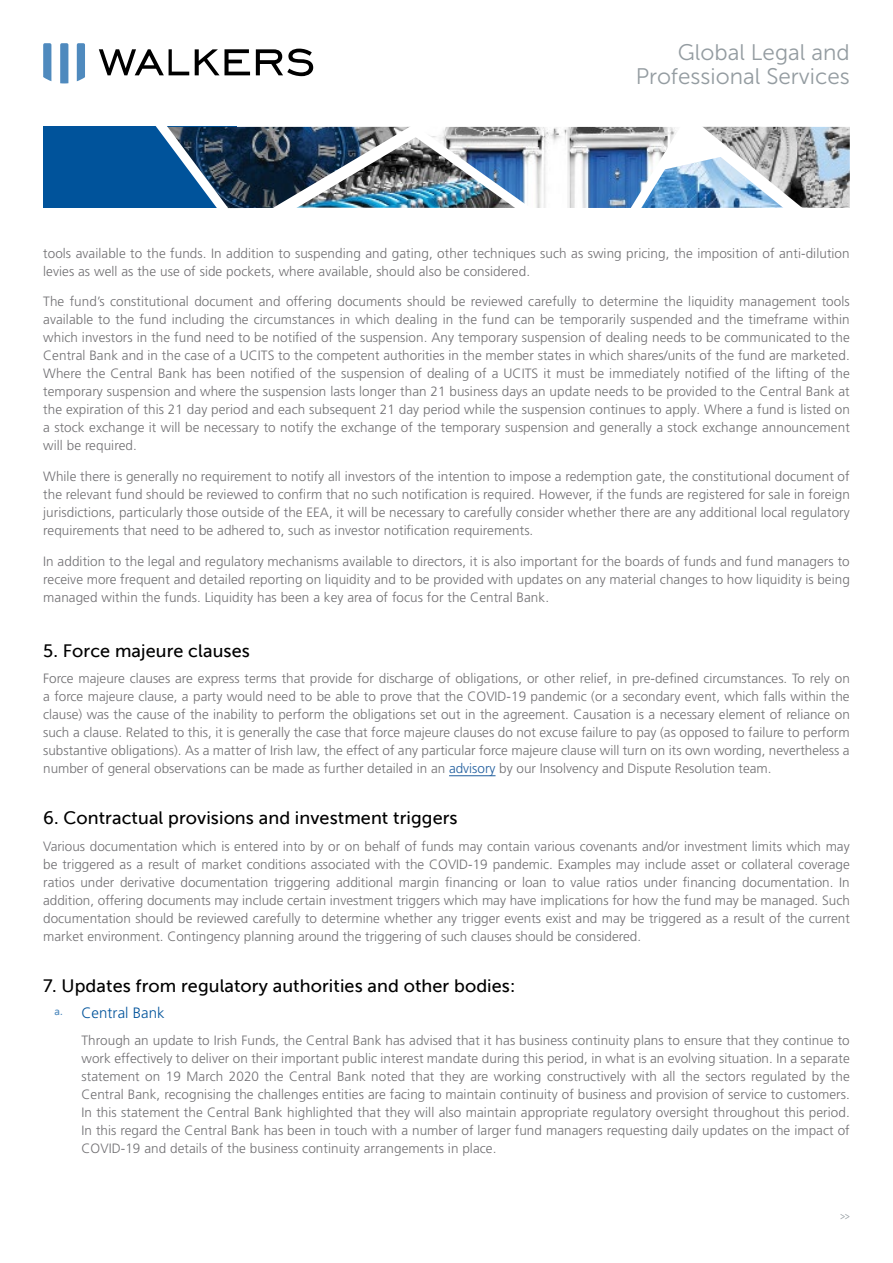
<style>
.page{position:relative;width:893px;height:1263px;background:#fff}
.page>*{position:absolute;margin:0;border:0;box-sizing:border-box;transform-origin:0 0}
.t1{font:22.5px/24px "Museo Sans 300";color:#949ca1;text-align:right}
.t2{font:18px "Museo Sans 500";letter-spacing:.005em;color:#000}
.t3{font:300 15px "Frutiger LT Pro";letter-spacing:.005em;color:#00539b}
.t4{font:300 13.5px/18px "Frutiger LT Pro";letter-spacing:.005em;color:#717073;text-align:justify}
.t5{font:12px "Museo Sans 300";color:#949ca1;scale:.75 1}
.s1{color:#215e9e}
</style>
<div class="page">
<svg style="left:99px;top:49px;width:90px;height:26px"></svg>
<svg style="left:195px;top:49px;width:55px;height:26px"></svg>
<svg style="left:256px;top:49px;width:57px;height:27px"></svg>
<svg style="left:43px;top:43px;width:8px;height:38px"></svg>
<svg style="left:60px;top:43px;width:8px;height:40px"></svg>
<svg style="left:77px;top:43px;width:8px;height:38px"></svg>
<div style="left:43px;top:127px;width:194px;height:81px;background:#00539b"></div>
<img style="left:237px;top:127px;width:383px;height:81px">
<img style="left:819px;top:127px;width:31px;height:81px">
<svg style="left:145px;top:126px;width:92px;height:83px"></svg>
<img style="left:258px;top:126px;width:288px;height:82px">
<svg style="left:620px;top:126px;width:199px;height:82px"></svg>
<hr style="left:449px;top:775px;width:47px;height:1px;background:#215e9e">
<h1 class="t1" style="left:636px;top:41px;width:216px">Global Legal and<br>Professional Services</h1>
<p class="t4" style="left:43px;top:244px;width:808px">tools available to the funds. In addition to suspending and gating, other techniques such as swing pricing, the imposition of anti-dilution levies as well as the use of side pockets, where available, should also be considered.</p>
<p class="t4" style="left:43px;top:293px;width:808px">The fund’s constitutional document and offering documents should be reviewed carefully to determine the liquidity management tools available to the fund including the circumstances in which dealing in the fund can be temporarily suspended and the timeframe within which investors in the fund need to be notified of the suspension. Any temporary suspension of dealing needs to be communicated to the Central Bank and in the case of a UCITS to the competent authorities in the member states in which shares/units of the fund are marketed.<br>Where the Central Bank has been notified of the suspension of dealing of a UCITS it must be immediately notified of the lifting of the temporary suspension and where the suspension lasts longer than 21 business days an update needs to be provided to the Central Bank at the expiration of this 21 day period and each subsequent 21 day period while the suspension continues to apply. Where a fund is listed on a stock exchange it will be necessary to notify the exchange of the temporary suspension and generally a stock exchange announcement will be required.</p>
<p class="t4" style="left:43px;top:468px;width:808px">While there is generally no requirement to notify all investors of the intention to impose a redemption gate, the constitutional document of the relevant fund should be reviewed to confirm that no such notification is required. However, if the funds are registered for sale in foreign jurisdictions, particularly those outside of the EEA, it will be necessary to carefully consider whether there are any additional local regulatory requirements that need to be adhered to, such as investor notification requirements.</p>
<p class="t4" style="left:43px;top:552px;width:808px">In addition to the legal and regulatory mechanisms available to directors, it is also important for the boards of funds and fund managers to receive more frequent and detailed reporting on liquidity and to be provided with updates on any material changes to how liquidity is being managed within the funds. Liquidity has been a key area of focus for the Central Bank.</p>
<h2 class="t2" style="left:43px;top:641px;width:208px">5. Force majeure clauses</h2>
<p class="t4" style="left:43px;top:670px;width:808px">Force majeure clauses are express terms that provide for discharge of obligations, or other relief, in pre-defined circumstances. To rely on a force majeure clause, a party would need to be able to prove that the COVID-19 pandemic (or a secondary event, which falls within the clause) was the cause of the inability to perform the obligations set out in the agreement. Causation is a necessary element of reliance on such a clause. Related to this, it is generally the case that force majeure clauses do not excuse failure to pay (as opposed to failure to perform substantive obligations). As a matter of Irish law, the effect of any particular force majeure clause will turn on its own wording, nevertheless a number of general observations can be made as further detailed in an <span class="s1">advisory</span> by our Insolvency and Dispute Resolution team.</p>
<h2 class="t2" style="left:43px;top:808px;width:416px">6. Contractual provisions and investment triggers</h2>
<p class="t4" style="left:43px;top:837px;width:808px">Various documentation which is entered into by or on behalf of funds may contain various covenants and/or investment limits which may be triggered as a result of market conditions associated with the COVID-19 pandemic. Examples may include asset or collateral coverage ratios under derivative documentation triggering additional margin financing or loan to value ratios under financing documentation. In addition, offering documents may include certain investment triggers which may have implications for how the fund may be managed. Such documentation should be reviewed carefully to determine whether any trigger events exist and may be triggered as a result of the current market environment. Contingency planning around the triggering of such clauses should be considered.</p>
<h2 class="t2" style="left:43px;top:975px;width:474px">7. Updates from regulatory authorities and other bodies:</h2>
<p class="t3" style="left:54px;top:1004px;width:112px"><sup>a.</sup> Central Bank</p>
<p class="t4" style="left:81px;top:1031px;width:770px">Through an update to Irish Funds, the Central Bank has advised that it has business continuity plans to ensure that they continue to work effectively to deliver on their important public interest mandate during this period, in what is an evolving situation. In a separate statement on 19 March 2020 the Central Bank noted that they are working constructively with all the sectors regulated by the Central Bank, recognising the challenges entities are facing to maintain continuity of business and provision of service to customers.<br>In this statement the Central Bank highlighted that they will also maintain appropriate regulatory oversight throughout this period.<br>In this regard the Central Bank has been in touch with a number of larger fund managers requesting daily updates on the impact of COVID-19 and details of the business continuity arrangements in place.</p>
<p class="t5" style="left:840px;top:1209px;width:15px">&gt;&gt;</p>
</div>
